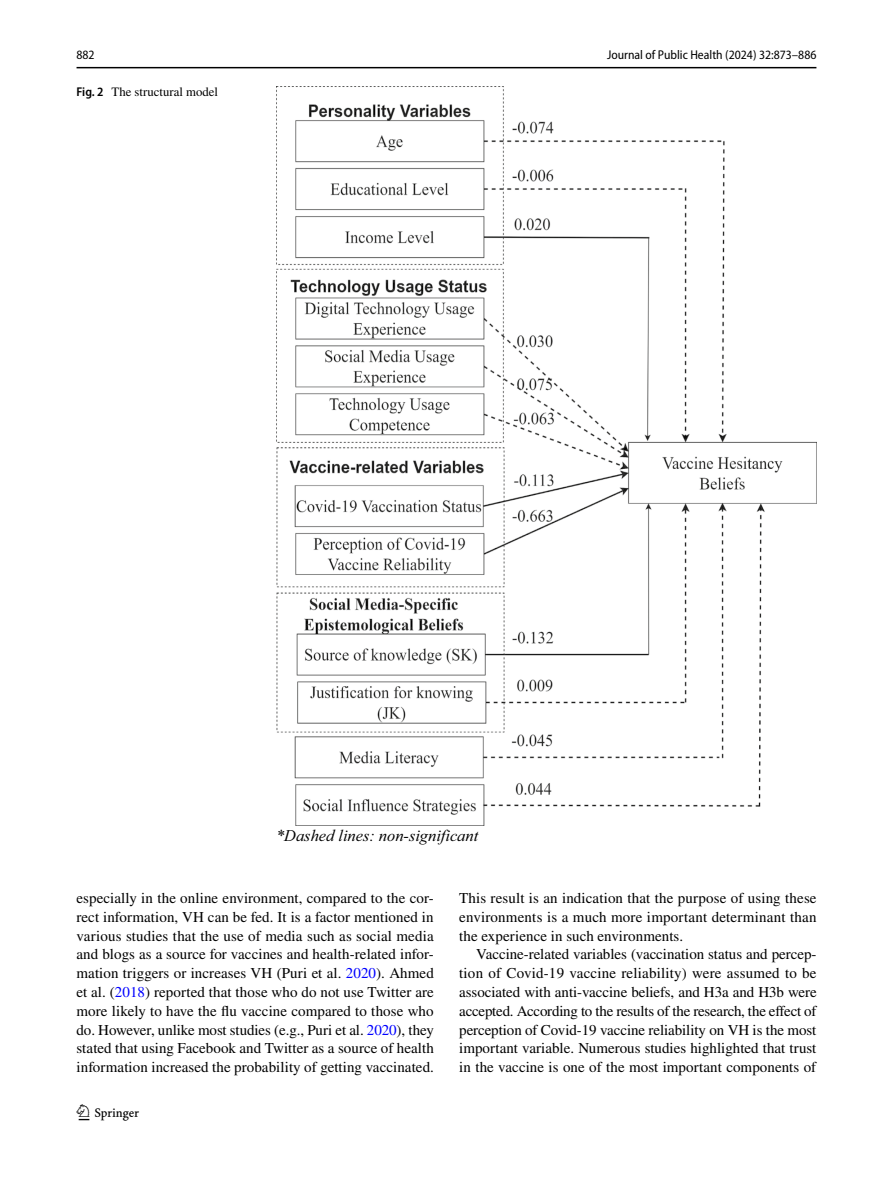
<style>
.page{position:relative;width:893px;height:1187px;background:#fff}
.page>*{position:absolute;margin:0;border:0;box-sizing:border-box;transform-origin:0 0}
.t1{font:22.5px "Springnew Regular 2";color:#000}
.t2{font:italic 16.35px "Times New Roman";color:#000}
.t3{font:15px/18.8px "STIX";letter-spacing:.005em;color:#000;text-align:justify}
.t4{font:semi-condensed 12.75px "Myriad Pro";color:#000}
.t5{font:12.75px "STIX";color:#000}
.s1{font-family:"Myriad Pro";font-weight:600;font-stretch:semi-condensed}
.s2{color:#00f}
</style>
<div class="page">
<hr style="left:77px;top:67px;width:739px;height:1px;background:#000">
<img style="left:276px;top:87px;width:540px;height:738px">
<p class="t4" style="left:77px;top:48px;width:20px">882</p>
<p class="t4" style="left:607px;top:48px;width:211px">Journal of Public Health (2024) 32:873–886</p>
<p class="t5" style="left:77px;top:83px;width:143px"><span class="s1">Fig. 2</span> The structural model</p>
<p class="t2" style="left:276px;top:824px;width:204px">*Dashed lines: non-significant</p>
<p class="t3" style="left:77px;top:889px;width:359px">especially in the online environment, compared to the cor&shy;rect information, VH can be fed. It is a factor mentioned in various studies that the use of media such as social media and blogs as a source for vaccines and health-related infor&shy;mation triggers or increases VH (Puri et al. <span class="s2">2020</span>). Ahmed et al. (<span class="s2">2018</span>) reported that those who do not use Twitter are more likely to have the flu vaccine compared to those who do. However, unlike most studies (e.g., Puri et al. <span class="s2">2020</span>), they stated that using Facebook and Twitter as a source of health information increased the probability of getting vaccinated.</p>
<p class="t3" style="left:459px;top:889px;width:359px">This result is an indication that the purpose of using these environments is a much more important determinant than the experience in such environments.</p>
<p class="t3" style="left:459px;top:946px;width:359px;text-indent:17px">Vaccine-related variables (vaccination status and percep&shy;tion of Covid-19 vaccine reliability) were assumed to be associated with anti-vaccine beliefs, and H3a and H3b were accepted. According to the results of the research, the effect of perception of Covid-19 vaccine reliability on VH is the most important variable. Numerous studies highlighted that trust in the vaccine is one of the most important components of</p>
<h1 class="t1" style="left:79px;top:1104px;width:62px">1 3</h1>
</div>
